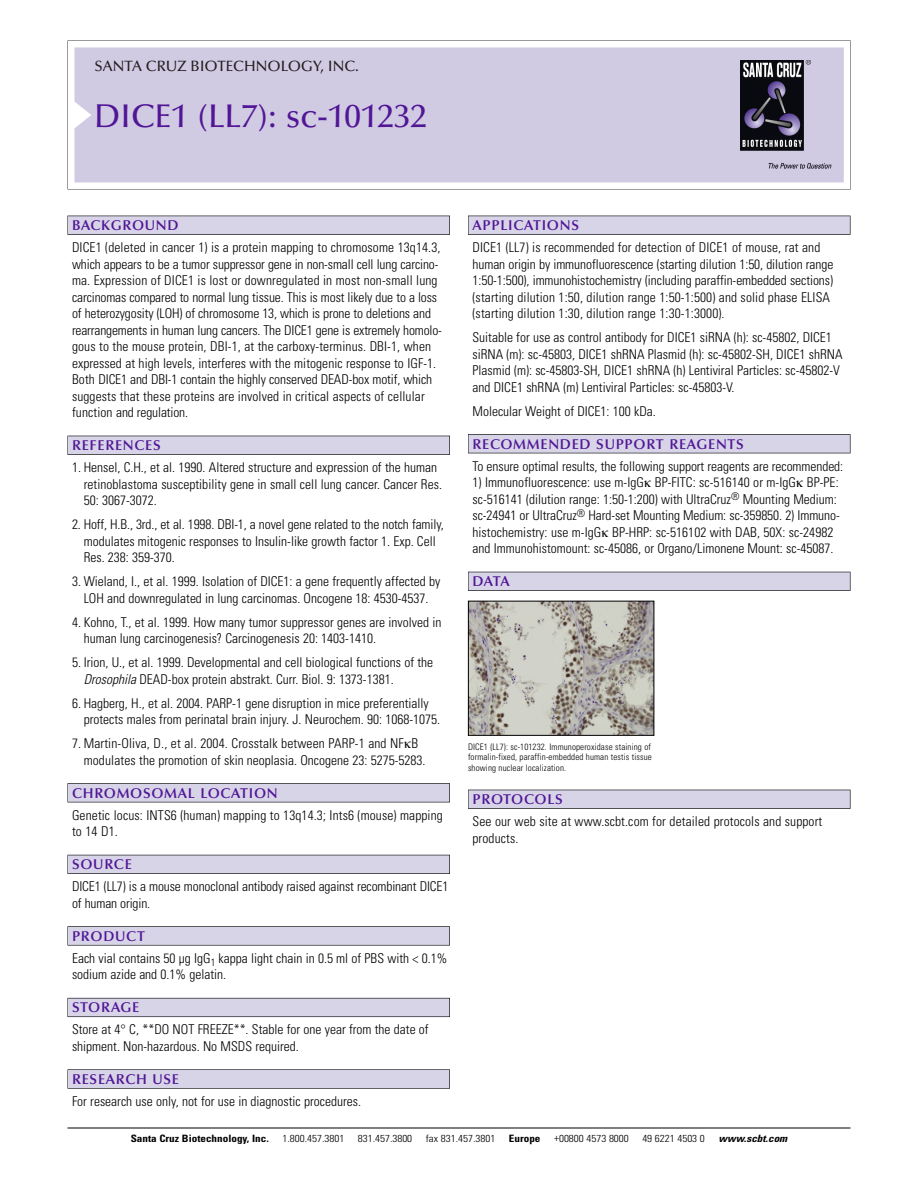
<style>
.page{position:relative;width:918px;height:1188px;background:#fff}
.page>*{position:absolute;margin:0;border:0;box-sizing:border-box;transform-origin:0 0}
.t1{font:500 33px "Optima";color:#511695}
.t2{font:500 15px "Optima";color:#231f20}
.t3{font:600 14.25px "Optima";letter-spacing:.05em;color:#511695}
.t4{font:300 condensed 13.5px/16.5px "Univers";color:#000}
.t5{font:300 condensed 10.2px "Univers";color:#000;scale:1.1 1}
.t6{font:700 condensed 10.2px "Univers";color:#000;scale:1.1 1}
.t7{font:italic 700 condensed 10.2px "Univers";color:#000;scale:1.1 1}
.t8{font:300 condensed 9px/10.5px "Univers";letter-spacing:.015em;color:#000;text-align:justify}
.s1{font-style:italic}
</style>
<div class="page">
<svg style="left:68px;top:40px;width:783px;height:149px"></svg>
<div style="left:74px;top:47px;width:770px;height:135px;background:#d1cae3"></div>
<img style="left:741px;top:60px;width:90px;height:108px">
<div style="left:68px;top:216px;width:382px;height:19px;background:#535256"></div>
<div style="left:68px;top:216px;width:381px;height:18px;background:#d7d4e8"></div>
<div style="left:68px;top:436px;width:382px;height:19px;background:#525156"></div>
<div style="left:68px;top:436px;width:381px;height:18px;background:#d7d4e8"></div>
<div style="left:68px;top:783px;width:382px;height:19px;background:#545357"></div>
<div style="left:68px;top:784px;width:381px;height:18px;background:#d7d4e8"></div>
<div style="left:68px;top:855px;width:382px;height:19px;background:#535259"></div>
<div style="left:68px;top:855px;width:381px;height:18px;background:#d7d4e8"></div>
<svg style="left:68px;top:926px;width:382px;height:20px"></svg>
<div style="left:68px;top:927px;width:381px;height:18px;background:#d7d4e8"></div>
<div style="left:68px;top:998px;width:382px;height:19px;background:#64626c"></div>
<div style="left:68px;top:998px;width:381px;height:18px;background:#d7d4e8"></div>
<div style="left:68px;top:1069px;width:382px;height:20px;background:#636364"></div>
<div style="left:68px;top:1070px;width:381px;height:18px;background:#d7d4e8"></div>
<div style="left:468px;top:216px;width:382px;height:19px;background:#535256"></div>
<div style="left:468px;top:216px;width:382px;height:18px;background:#d7d4e8"></div>
<div style="left:468px;top:434px;width:382px;height:19px;background:#515155"></div>
<div style="left:468px;top:435px;width:382px;height:18px;background:#d7d4e8"></div>
<div style="left:468px;top:572px;width:382px;height:19px;background:#515057"></div>
<div style="left:468px;top:572px;width:382px;height:18px;background:#d7d4e8"></div>
<div style="left:468px;top:790px;width:382px;height:19px;background:#525156"></div>
<div style="left:468px;top:790px;width:382px;height:18px;background:#d7d4e8"></div>
<hr style="left:68px;top:1128px;width:782px;height:1px;background:#000">
<img style="left:470px;top:603px;width:182px;height:131px">
<div style="left:468px;top:601px;width:186px;height:135px;border:1px solid #000"></div>
<p class="t2" style="left:94px;top:60px;width:266px">SANTA CRUZ BIOTECHNOLOGY, INC.</p>
<p class="t1" style="left:94px;top:102px;width:334px">DICE1 (LL7): sc-101232</p>
<p class="t3" style="left:72px;top:219px;width:108px">BACKGROUND</p>
<p class="t4" style="left:72px;top:240px;width:372px">DICE1 (deleted in cancer 1) is a protein mapping to chromosome 13q14.3, which appears to be a tumor suppressor gene in non-small cell lung carcino&shy;ma. Expression of DICE1 is lost or downregulated in most non-small lung carcinomas compared to normal lung tissue. This is most likely due to a loss of heterozygosity (LOH) of chromosome 13, which is prone to deletions and rearrangements in human lung cancers. The DICE1 gene is extremely homolo&shy;gous to the mouse protein, DBI-1, at the carboxy-terminus. DBI-1, when expressed at high levels, interferes with the mitogenic response to IGF-1.<br>Both DICE1 and DBI-1 contain the highly conserved DEAD-box motif, which suggests that these proteins are involved in critical aspects of cellular function and regulation.</p>
<p class="t3" style="left:72px;top:439px;width:90px">REFERENCES</p>
<p class="t4" style="left:84px;top:460px;width:360px;text-indent:-12px">1. Hensel, C.H., et al. 1990. Altered structure and expression of the human retinoblastoma susceptibility gene in small cell lung cancer. Cancer Res.<br>50: 3067-3072.</p>
<p class="t4" style="left:84px;top:517px;width:362px;text-indent:-12px">2. Hoff, H.B., 3rd., et al. 1998. DBI-1, a novel gene related to the notch family, modulates mitogenic responses to Insulin-like growth factor 1. Exp. Cell<br>Res. 238: 359-370.</p>
<p class="t4" style="left:72px;top:574px;width:370px;text-align:center">3. Wieland, I., et al. 1999. Isolation of DICE1: a gene frequently affected by<br>LOH and downregulated in lung carcinomas. Oncogene 18: 4530-4537.</p>
<p class="t4" style="left:84px;top:615px;width:359px;text-indent:-12px">4. Kohno, T., et al. 1999. How many tumor suppressor genes are involved in human lung carcinogenesis? Carcinogenesis 20: 1403-1410.</p>
<p class="t4" style="left:84px;top:655px;width:351px;text-indent:-12px">5. Irion, U., et al. 1999. Developmental and cell biological functions of the<br><span class="s1">Drosophila</span> DEAD-box protein abstrakt. Curr. Biol. 9: 1373-1381.</p>
<p class="t4" style="left:84px;top:696px;width:358px;text-indent:-12px">6. Hagberg, H., et al. 2004. PARP-1 gene disruption in mice preferentially protects males from perinatal brain injury. J. Neurochem. 90: 1068-1075.</p>
<p class="t4" style="left:84px;top:736px;width:343px;text-indent:-12px">7. Martin-Oliva, D., et al. 2004. Crosstalk between PARP-1 and NF B modulates the promotion of skin neoplasia. Oncogene 23: 5275-5283.</p>
<p class="t3" style="left:72px;top:787px;width:207px">CHROMOSOMAL LOCATION</p>
<p class="t4" style="left:72px;top:808px;width:372px">Genetic locus: INTS6 (human) mapping to 13q14.3; Ints6 (mouse) mapping to 14 D1.</p>
<p class="t3" style="left:72px;top:858px;width:61px">SOURCE</p>
<p class="t4" style="left:72px;top:880px;width:378px">DICE1 (LL7) is a mouse monoclonal antibody raised against recombinant DICE1 of human origin.</p>
<p class="t3" style="left:72px;top:930px;width:74px">PRODUCT</p>
<p class="t4" style="left:72px;top:951px;width:377px">Each vial contains 50 µg IgG<sub>1</sub> kappa light chain in 0.5 ml of PBS with &lt; 0.1% sodium azide and 0.1% gelatin.</p>
<p class="t3" style="left:72px;top:1002px;width:69px">STORAGE</p>
<p class="t4" style="left:72px;top:1023px;width:358px">Store at 4° C, **DO NOT FREEZE**. Stable for one year from the date of shipment. Non-hazardous. No MSDS required.</p>
<p class="t3" style="left:72px;top:1073px;width:109px">RESEARCH USE</p>
<p class="t4" style="left:72px;top:1094px;width:291px">For research use only, not for use in diagnostic procedures.</p>
<p class="t3" style="left:473px;top:219px;width:108px">APPLICATIONS</p>
<p class="t4" style="left:473px;top:240px;width:362px">DICE1 (LL7) is recommended for detection of DICE1 of mouse, rat and human origin by immunofluorescence (starting dilution 1:50, dilution range 1:50-1:500), immunohistochemistry (including paraffin-embedded sections) (starting dilution 1:50, dilution range 1:50-1:500) and solid phase ELISA (starting dilution 1:30, dilution range 1:30-1:3000).</p>
<p class="t4" style="left:473px;top:330px;width:372px">Suitable for use as control antibody for DICE1 siRNA (h): sc-45802, DICE1 siRNA (m): sc-45803, DICE1 shRNA Plasmid (h): sc-45802-SH, DICE1 shRNA Plasmid (m): sc-45803-SH, DICE1 shRNA (h) Lentiviral Particles: sc-45802-V and DICE1 shRNA (m) Lentiviral Particles: sc-45803-V.</p>
<p class="t4" style="left:473px;top:404px;width:185px">Molecular Weight of DICE1: 100 kDa.</p>
<p class="t3" style="left:473px;top:438px;width:273px">RECOMMENDED SUPPORT REAGENTS</p>
<p class="t4" style="left:473px;top:459px;width:372px">To ensure optimal results, the following support reagents are recommended:</p>
<p class="t4" style="left:473px;top:475px;width:369px">1) Immunofluorescence: use m-IgG BP-FITC: sc-516140 or m-IgG BP-PE: sc-516141 (dilution range: 1:50-1:200) with UltraCruz<sup>®</sup> Mounting Medium: sc-24941 or UltraCruz<sup>®</sup> Hard-set Mounting Medium: sc-359850. 2) Immuno&shy;histochemistry: use m-IgG BP-HRP: sc-516102 with DAB, 50X: sc-24982 and Immunohistomount: sc-45086, or Organo/Limonene Mount: sc-45087.</p>
<p class="t3" style="left:473px;top:575px;width:39px">DATA</p>
<p class="t8" style="left:468px;top:742px;width:185px">DICE1 (LL7): sc-101232. Immunoperoxidase staining of formalin-fixed, paraffin-embedded human testis tissue showing nuclear localization.</p>
<p class="t3" style="left:473px;top:793px;width:92px">PROTOCOLS</p>
<p class="t4" style="left:473px;top:814px;width:351px">See our web site at www.scbt.com for detailed protocols and support products.</p>
<p class="t6" style="left:131px;top:1135px;width:127px">Santa Cruz Biotechnology, Inc.</p>
<p class="t5" style="left:282px;top:1135px;width:58px">1.800.457.3801</p>
<p class="t5" style="left:358px;top:1135px;width:51px">831.457.3800</p>
<p class="t5" style="left:426px;top:1135px;width:65px">fax 831.457.3801</p>
<p class="t6" style="left:509px;top:1135px;width:30px">Europe</p>
<p class="t5" style="left:554px;top:1135px;width:69px">+00800 4573 8000</p>
<p class="t5" style="left:642px;top:1135px;width:58px">49 6221 4503 0</p>
<p class="t7" style="left:719px;top:1135px;width:66px">www.scbt.com</p>
</div>
